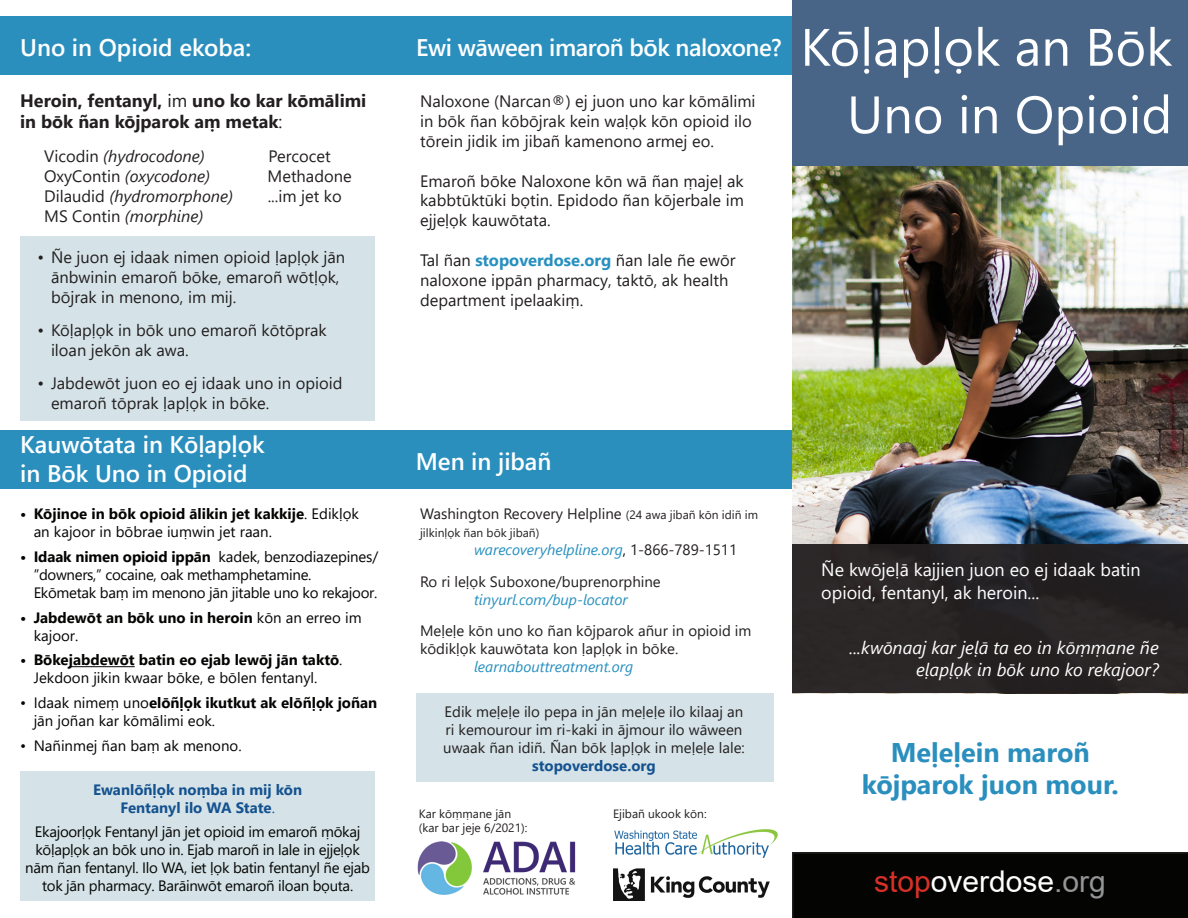
<style>
.page{position:relative;width:1188px;height:918px;background:#fff}
.page>*{position:absolute;margin:0;border:0;box-sizing:border-box;transform-origin:0 0}
.t1{font:52.5px/67.5px "Segoe UI";color:#fff;text-align:right}
.t2{font:30px "Arial";color:#fff}
.t3{font:700 27px/32.4px "Segoe UI";color:#2b8fbe;text-align:center}
.t4{font:600 24px/28.8px "Segoe UI";color:#fff}
.t5{font:600 24px "Segoe UI";letter-spacing:-.02em;color:#fff}
.t6{font:18px/23.4px "Segoe UI";color:#fff}
.t7{font:italic 18px/21.6px "Segoe UI";color:#fff;text-align:right}
.t8{font:700 18px/21.6px "Segoe UI";color:#231f20}
.t9{font:16.5px/19.8px "Segoe UI";color:#231f20}
.t10{font:italic 16.5px "Segoe UI";color:#231f20}
.t11{font:15px/18px "Segoe UI";letter-spacing:-.02em;color:#040503}
.t12{font:15px/18px "Segoe UI";color:#231f20}
.t13{font:15px/18px "Segoe UI";color:#040503}
.t14{font:italic 15px "Segoe UI";color:#2790bf}
.t15{font:700 15px/18px "Segoe UI";color:#040503}
.t16{font:700 15px/18px "Segoe UI";color:#14528f;text-align:center}
.t17{font:12px/14.4px "Segoe UI";color:#231f20}
.s1{font-weight:400}
.s2{font-style:normal}
.s3{font-weight:700}
.s4{font-weight:700;color:#2790bf}
.s5{font-size:12px}
.s6{font-style:normal;color:#040503}
.s7{font-style:normal;color:#231f20}
.s8{font-weight:700;color:#14528f}
.s9{color:#d83027}
.s10{color:#939596}
</style>
<div class="page">
<img style="left:793px;top:166px;width:395px;height:379px">
<div style="left:792px;top:0;width:396px;height:166px;background:#486588"></div>
<div style="left:792px;top:545px;width:396px;height:148px;background:#2a2626"></div>
<div style="left:0;top:16px;width:792px;height:59px;background:#2b8fbe"></div>
<div style="left:0;top:430px;width:792px;height:59px;background:#2b8fbe"></div>
<div style="left:20px;top:236px;width:354px;height:184px;background:#d5e3e8"></div>
<hr style="left:69px;top:666px;width:66px;height:1px;background:#040503">
<div style="left:416px;top:693px;width:357px;height:89px;background:#d5e3e8"></div>
<div style="left:792px;top:852px;width:396px;height:66px;background:#040503"></div>
<div style="left:20px;top:771px;width:354px;height:130px;background:#d5e3e8"></div>
<img style="left:417px;top:841px;width:159px;height:54px">
<img style="left:614px;top:829px;width:164px;height:29px">
<img style="left:614px;top:869px;width:156px;height:31px">
<p class="t4" style="left:20px;top:32px;width:232px">Uno in Opioid ekoba:</p>
<p class="t5" style="left:416px;top:25px;width:367px">Ewi wāween imaroñ bōk naloxone?</p>
<p class="t8" style="left:20px;top:88px;width:348px">Heroin, fentanyl, <span class="s1">im</span> uno ko kar kōmālimi in bōk ñan kōjparok aṃ metak<span class="s1">:</span></p>
<p class="t10" style="left:44px;top:141px;width:162px"><span class="s2">Vicodin</span> (hydrocodone)</p>
<p class="t9" style="left:269px;top:145px;width:64px">Percocet</p>
<p class="t10" style="left:44px;top:161px;width:167px"><span class="s2">OxyContin</span> (oxycodone)</p>
<p class="t9" style="left:268px;top:165px;width:86px">Methadone</p>
<p class="t10" style="left:44px;top:181px;width:191px"><span class="s2">Dilaudid</span> (hydromorphone)</p>
<p class="t9" style="left:268px;top:185px;width:76px">...im jet ko</p>
<p class="t10" style="left:44px;top:200px;width:161px"><span class="s2">MS Contin</span> (morphine)</p>
<p class="t9" style="left:51px;top:246px;width:296px;text-indent:-14px">• Ñe juon ej idaak nimen opioid ḷapḷọk jān ānbwinin emaroñ bōke, emaroñ wōtḷọk, bōjrak in menono, im mij.</p>
<p class="t9" style="left:51px;top:319px;width:277px;text-indent:-14px">• Kōḷapḷọk in bōk uno emaroñ kōtōprak iloan jekōn ak awa.</p>
<p class="t9" style="left:51px;top:372px;width:293px;text-indent:-14px">• Jabdewōt juon eo ej idaak uno in opioid emaroñ tōprak ḷapḷọk in bōke.</p>
<p class="t4" style="left:20px;top:428px;width:246px">Kauwōtata in Kōḷapḷọk in Bōk Uno in Opioid</p>
<p class="t13" style="left:34px;top:503px;width:327px;text-indent:-14px"><span class="s3">• Kōjinoe in bōk opioid ālikin jet kakkije</span>. Edikḷọk an kajoor in bōbrae iuṃwin jet raan.</p>
<p class="t11" style="left:34px;top:546px;width:346px;text-indent:-14px"><span class="s3">• Idaak nimen opioid ippān</span> kadek, benzodiazepines/ ”downers,” cocaine, oak methamphetamine.<br>Ekōmetak baṃ im menono jān jitable uno ko rekajoor.</p>
<p class="t15" style="left:34px;top:607px;width:329px;text-indent:-14px">• Jabdewōt an bōk uno in heroin <span class="s1">kōn an erreo im kajoor.</span></p>
<p class="t13" style="left:34px;top:650px;width:310px;text-indent:-14px"><span class="s3">• Bōkejabdewōt batin eo ejab lewōj jān taktō</span>.<br>Jekdoon jikin kwaar bōke, e bōlen fentanyl.</p>
<p class="t13" style="left:34px;top:692px;width:345px;text-indent:-14px">• Idaak nimeṃ uno<span class="s3">elōñḷọk ikutkut ak elōñḷọk joñan </span>jān joñan kar kōmālimi eok.</p>
<p class="t13" style="left:20px;top:735px;width:223px">• Nañinmej ñan baṃ ak menono.</p>
<p class="t16" style="left:93px;top:779px;width:211px">Ewanlōñḷọk noṃba in mij kōn<br>Fentanyl ilo WA State<span class="s1">.</span></p>
<p class="t11" style="left:25px;top:822px;width:346px;text-align:center">Ekajoorḷọk Fentanyl jān jet opioid im emaroñ ṃōkaj kōḷapḷọk an bōk uno in. Ejab maroñ in lale in ejjeḷọk nām ñan fentanyl. Ilo WA, iet ḷọk batin fentanyl ñe ejab tok jān pharmacy. Barāinwōt emaroñ iloan bọuta.</p>
<p class="t9" style="left:420px;top:90px;width:337px">Naloxone (Narcan®) ej juon uno kar kōmālimi in bōk ñan kōbōjrak kein waḷọk kōn opioid ilo tōrein jidik im jibañ kamenono armej eo.</p>
<p class="t9" style="left:420px;top:169px;width:325px;text-align:justify">Emaroñ bōke Naloxone kōn wā ñan ṃajeḷ ak kabbtūktūki bọtin. Epidodo ñan kōjerbale im ejjeḷọk kauwōtata.</p>
<p class="t9" style="left:420px;top:249px;width:317px">Tal ñan <span class="s4">stopoverdose.org</span> ñan lale ñe ewōr naloxone ippān pharmacy, taktō, ak health department ipelaakiṃ.</p>
<p class="t4" style="left:416px;top:445px;width:137px">Men in jibañ</p>
<p class="t12" style="left:420px;top:503px;width:340px">Washington Recovery Helpline <span class="s5">(24 awa jibañ kōn idiñ im</span></p>
<p class="t17" style="left:420px;top:525px;width:121px">jilkinḷọk ñan bōk jibañ)</p>
<p class="t14" style="left:474px;top:536px;width:265px">warecoveryhelpline.org<span class="s6">,</span> <span class="s7">1-866-789-1511</span></p>
<p class="t12" style="left:420px;top:571px;width:242px">Ro ri leḷọk Suboxone/buprenorphine</p>
<p class="t14" style="left:474px;top:585px;width:155px">tinyurl.com/bup-locator</p>
<p class="t12" style="left:420px;top:620px;width:333px">Meḷeḷe kōn uno ko ñan kōjparok añur in opioid im kōdikḷọk kauwōtata kon ḷapḷọk in bōke.</p>
<p class="t14" style="left:474px;top:653px;width:161px">learnabouttreatment.org</p>
<p class="t12" style="left:443px;top:701px;width:303px;text-align:center">Edik meḷeḷe ilo pepa in jān meḷeḷe ilo kilaaj an ri kemourour im ri-kaki in ājmour ilo wāween uwaak ñan idiñ. Ñan bōk ḷapḷọk in meḷeḷe lale: <span class="s8">stopoverdose.org</span></p>
<p class="t17" style="left:419px;top:805px;width:110px">Kar kōṃṃane jān (kar bar jeje 6/2021):</p>
<p class="t17" style="left:613px;top:805px;width:95px">Ejibañ ukook kōn:</p>
<p class="t1" style="left:800px;top:9px;width:373px">Kōḷapḷọk an Bōk<br>Uno in Opioid</p>
<p class="t6" style="left:821px;top:556px;width:321px">Ñe kwōjeḷā kajjien juon eo ej idaak batin opioid, fentanyl, ak heroin...</p>
<p class="t7" style="left:849px;top:634px;width:311px">...kwōnaaj kar jeḷā ta eo in kōṃṃane ñe eḷapḷọk in bōk uno ko rekajoor?</p>
<p class="t3" style="left:862px;top:734px;width:259px">Meḷeḷein maroñ kōjparok juon mour.</p>
<p class="t2" style="left:874px;top:861px;width:233px"><span class="s9">stop</span>overdose<span class="s10">.org</span></p>
</div>
